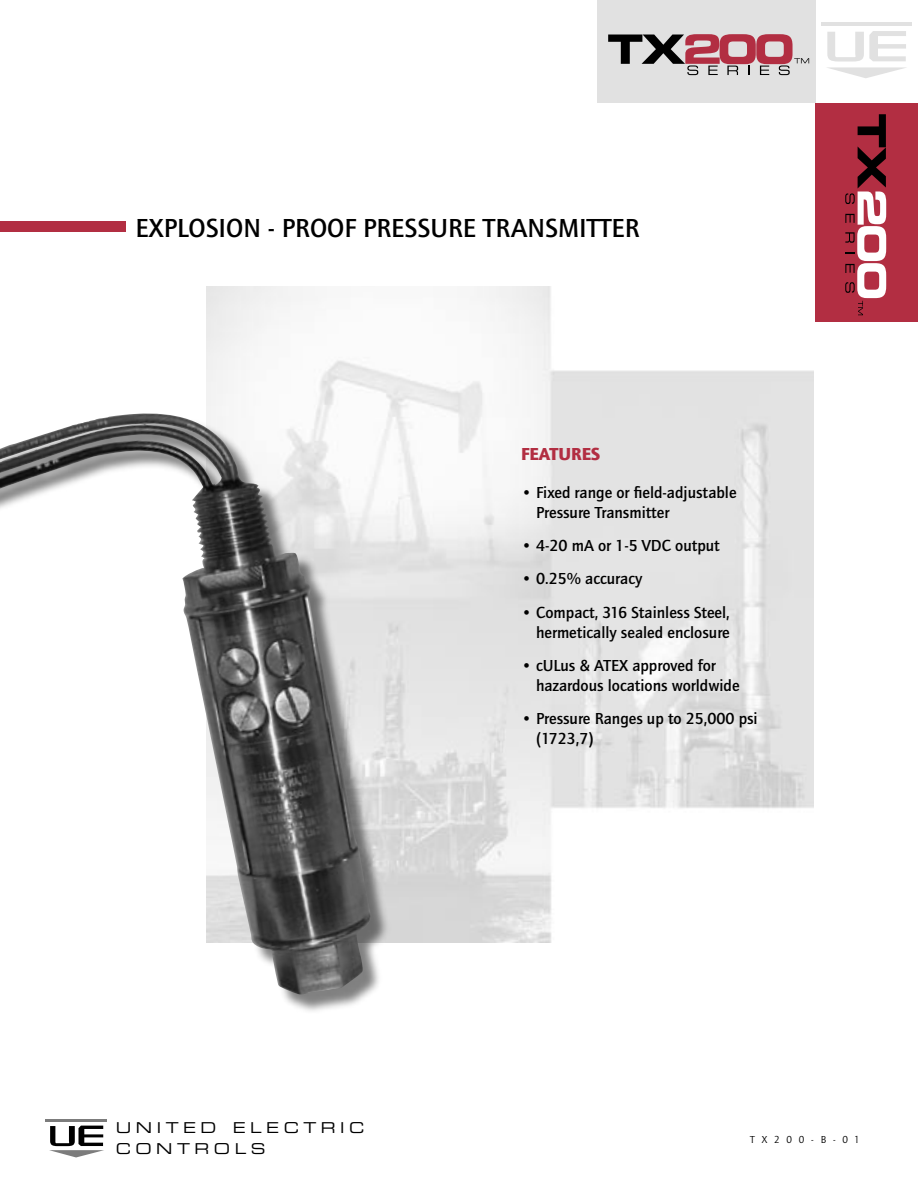
<style>
.page{position:relative;width:918px;height:1188px;background:#fff}
.page>*{position:absolute;margin:0;border:0;box-sizing:border-box;transform-origin:0 0}
.t1{font:27px "Quay Sans Md ITC";color:#000}
.t2{font:900 18px "Quay Sans ITC";color:#b22e42}
.t3{font:16.5px/20px "Quay Sans Md ITC";color:#000}
.t4{font:15px/21px "Eurostile Extended Two";letter-spacing:.3em;color:#000}
.t5{font:10.5px "Quay Sans ITC";letter-spacing:.65em;color:#000}
</style>
<div class="page">
<hr style="left:46px;top:1119px;width:61px;height:3px;background:#7c7c7c">
<svg style="left:49px;top:1126px;width:55px;height:31px"></svg>
<div style="left:815px;top:103px;width:103px;height:218px;background:#b22e42"></div>
<hr style="left:821px;top:22px;width:91px;height:4px;background:#e1e1e1">
<svg style="left:827px;top:31px;width:79px;height:47px"></svg>
<div style="left:0;top:222px;width:126px;height:10px;background:#b22e42"></div>
<svg style="left:845px;top:114px;width:41px;height:201px"></svg>
<div style="left:0;top:414px;width:391px;height:601px;background:#000;opacity:.5"></div>
<img style="left:109px;top:411px;width:263px;height:584px">
<div style="left:597px;top:0;width:218px;height:103px;background:#e1e1e1"></div>
<svg style="left:608px;top:34px;width:201px;height:41px"></svg>
<h1 class="t1" style="left:136px;top:212px;width:506px">EXPLOSION - PROOF PRESSURE TRANSMITTER</h1>
<p class="t4" style="left:116px;top:1116px;width:250px">UNITED ELECTRIC<br>CONTROLS</p>
<p class="t2" style="left:521px;top:443px;width:81px">FEATURES</p>
<p class="t3" style="left:536px;top:482px;width:202px;text-indent:-15px">• Fixed range or field-adjustable<br>Pressure Transmitter</p>
<p class="t3" style="left:521px;top:536px;width:200px">• 4-20 mA or 1-5 VDC output</p>
<p class="t3" style="left:521px;top:569px;width:123px">• 0.25% accuracy</p>
<p class="t3" style="left:521px;top:602px;width:210px;text-align:right">• Compact, 316 Stainless Steel, hermetically sealed enclosure</p>
<p class="t3" style="left:536px;top:656px;width:205px;text-indent:-15px">• cULus &amp; ATEX approved for hazardous locations worldwide</p>
<p class="t3" style="left:536px;top:709px;width:223px;text-indent:-15px">• Pressure Ranges up to 25,000 psi (1723,7)</p>
<p class="t5" style="left:750px;top:1134px;width:111px">TX200-B-01</p>
</div>
